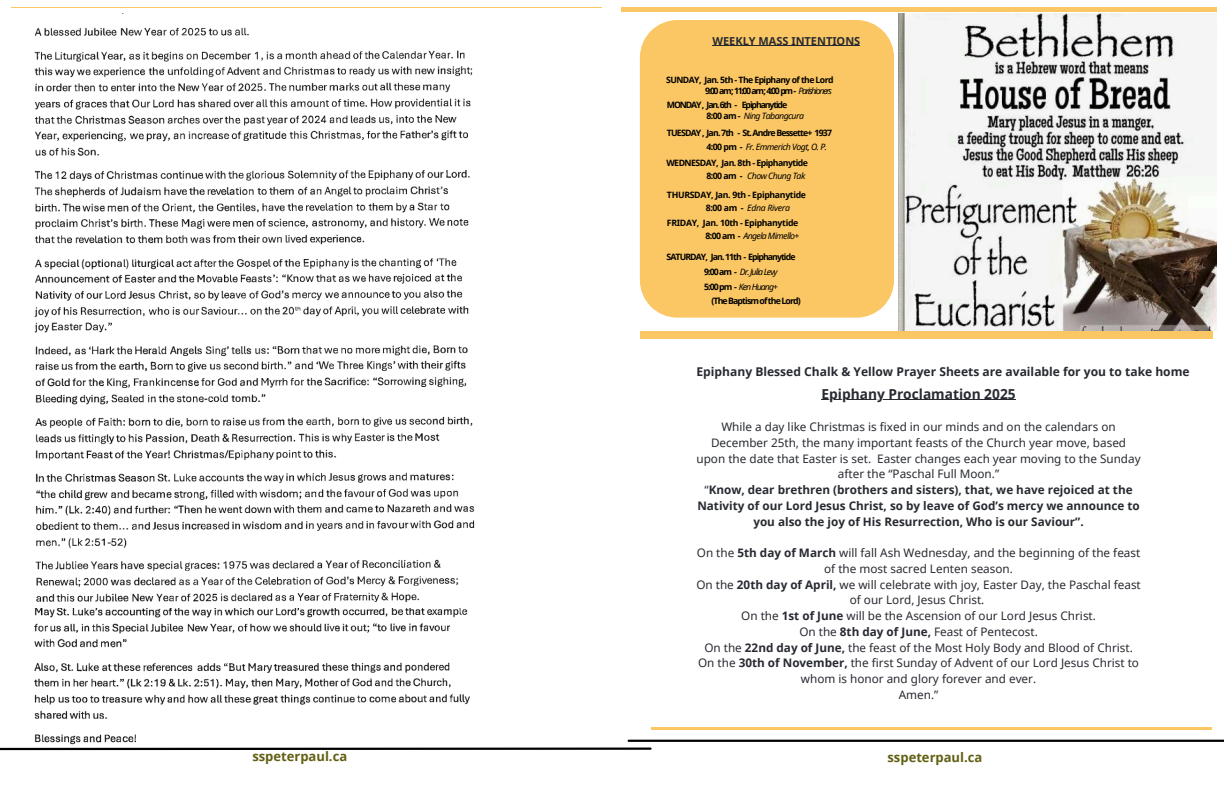
<style>
.page{position:relative;width:1224px;height:792px;background:#fff}
.page>*{position:absolute;margin:0;border:0;box-sizing:border-box;transform-origin:0 0}
.t1{font:700 13.7px "Noto Sans";color:#272a31}
.t2{font:700 13px "Noto Sans";color:#626013}
.t3{font:700 12.1px "Noto Sans";color:#272a31}
.t4{font:11.7px/15.8px "Noto Sans";color:#272a31;text-align:center}
.t5{font:700 11px "Noto Sans";color:#272a31}
.t6{font:700 8.8px "Noto Sans";letter-spacing:-.155em;color:#000}
.t7{font:700 8.8px "Noto Sans";letter-spacing:-.13em;color:#000}
.t8{font:700 8.8px "Noto Sans";letter-spacing:-.1em;color:#000}
.t9{font:italic 8.7px "Noto Sans";letter-spacing:-.06em;color:#000}
.t10{font:700 8.7px "Noto Sans";letter-spacing:-.065em;color:#000}
.t11{font:700 8.7px/17.3px "Noto Sans";letter-spacing:-.095em;color:#000}
.t12{font:700 8.7px "Noto Sans";letter-spacing:-.04em;color:#000}
.t13{font:italic 8.7px "Noto Sans";letter-spacing:-.105em;color:#000}
.t14{font:700 8.7px "Noto Sans";letter-spacing:-.105em;color:#000}
.t15{font:italic 8.7px "Noto Sans";letter-spacing:-.04em;color:#000}
.s1{font-weight:400;font-style:italic}
.s2{font-weight:700;font-style:normal}
.s3{font-weight:700}
</style>
<div class="page">
<hr style="left:629px;top:740px;width:595px;height:2px;background:#000">
<hr style="left:621px;top:7px;width:596px;height:4px;background:#fbc764">
<hr style="left:12px;top:7px;width:590px;height:1px;background:#fbc764">
<svg style="left:0;top:747px;width:652px;height:4px"></svg>
<hr style="left:652px;top:727px;width:560px;height:3px;background:#fbc764">
<div style="left:640px;top:20px;width:254px;height:298px;background:#fbc764"></div>
<div style="left:640px;top:331px;width:572px;height:8px;background:#fbc764"></div>
<hr style="left:712px;top:46px;width:148px;height:1px;background:#272a31">
<img style="left:898px;top:14px;width:318px;height:317px">
<img style="left:35px;top:27px;width:440px;height:575px">
<hr style="left:822px;top:400px;width:194px;height:1px;background:#272a31">
<img style="left:35px;top:608px;width:435px;height:137px">
<p class="t5" style="left:712px;top:33px;width:149px">WEEKLY MASS INTENTIONS</p>
<p class="t10" style="left:666px;top:73px;width:169px">SUNDAY, Jan. 5th - The Epiphany of the Lord</p>
<p class="t6" style="left:705px;top:85px;width:128px">9:00 am; 11:00 am; 4:00 pm - <span class="s1">Parishioners</span></p>
<h2 class="t7" style="left:667px;top:99px;width:122px">MONDAY, Jan.6th - Epiphanytide</h2>
<h5 class="t11" style="left:667px;top:107px;width:167px;text-indent:39px">8:00 am - <span class="s1">Ning Tabangcura<br></span>TUESDAY , Jan. 7th - St. Andre Bessette+ 1937</h5>
<p class="t9" style="left:706px;top:141px;width:122px"><span class="s2">4:00 pm -</span> Fr. Emmerich Vogt, O. P.</p>
<h5 class="t10" style="left:666px;top:156px;width:143px">WEDNESDAY, Jan. 8th - Epiphanytide</h5>
<p class="t9" style="left:706px;top:170px;width:101px"><span class="s2">8:00 am -</span> Chow Chung Tak</p>
<p class="t12" style="left:667px;top:189px;width:141px">THURSDAY, Jan. 9th - Epiphanytide</p>
<p class="t15" style="left:706px;top:202px;width:86px"><span class="s2">8:00 am -</span> Edna Rivera</p>
<p class="t12" style="left:667px;top:216px;width:133px">FRIDAY, Jan. 10th - Epiphanytide</p>
<p class="t9" style="left:705px;top:229px;width:95px"><span class="s2">8:00 am -</span> Angela Mimello+</p>
<h5 class="t14" style="left:667px;top:250px;width:130px">SATURDAY, Jan.11th - Epiphanytide</h5>
<p class="t13" style="left:704px;top:265px;width:75px"><span class="s2">9:00am -</span> Dr.JuliaLevy</p>
<p class="t13" style="left:704px;top:281px;width:75px"><span class="s2">5:00pm -</span> KenHuang+</p>
<h5 class="t8" style="left:711px;top:295px;width:91px">(The Baptism ofthe Lord)</h5>
<p class="t3" style="left:697px;top:363px;width:495px">Epiphany Blessed Chalk &amp; Yellow Prayer Sheets are available for you to take home</p>
<p class="t1" style="left:822px;top:384px;width:196px">Epiphany Proclamation 2025</p>
<p class="t4" style="left:697px;top:419px;width:446px">While a day like Christmas is fixed in our minds and on the calendars on December 25th, the many important feasts of the Church year move, based upon the date that Easter is set. Easter changes each year moving to the Sunday after the “Paschal Full Moon.”<br>“<span class="s3">Know, dear brethren (brothers and sisters), that, we have rejoiced at the Nativity of our Lord Jesus Christ, so by leave of God’s mercy we announce to you also the joy of His Resurrection, Who is our Saviour”.</span></p>
<h5 class="t4" style="left:696px;top:545px;width:446px">On the <span class="s3">5th day of March</span> will fall Ash Wednesday, and the beginning of the feast of the most sacred Lenten season.<br>On the <span class="s3">20th day of April,</span> we will celebrate with joy, Easter Day, the Paschal feast of our Lord, Jesus Christ.<br>On the <span class="s3">1st of June</span> will be the Ascension of our Lord Jesus Christ.<br>On the <span class="s3">8th day of June,</span> Feast of Pentecost.<br>On the <span class="s3">22nd day of June,</span> the feast of the Most Holy Body and Blood of Christ.<br>On the <span class="s3">30th of November,</span> the first Sunday of Advent of our Lord Jesus Christ to whom is honor and glory forever and ever.<br>Amen.”</h5>
<p class="t2" style="left:252px;top:747px;width:96px">sspeterpaul.ca</p>
<p class="t2" style="left:888px;top:748px;width:96px">sspeterpaul.ca</p>
</div>
